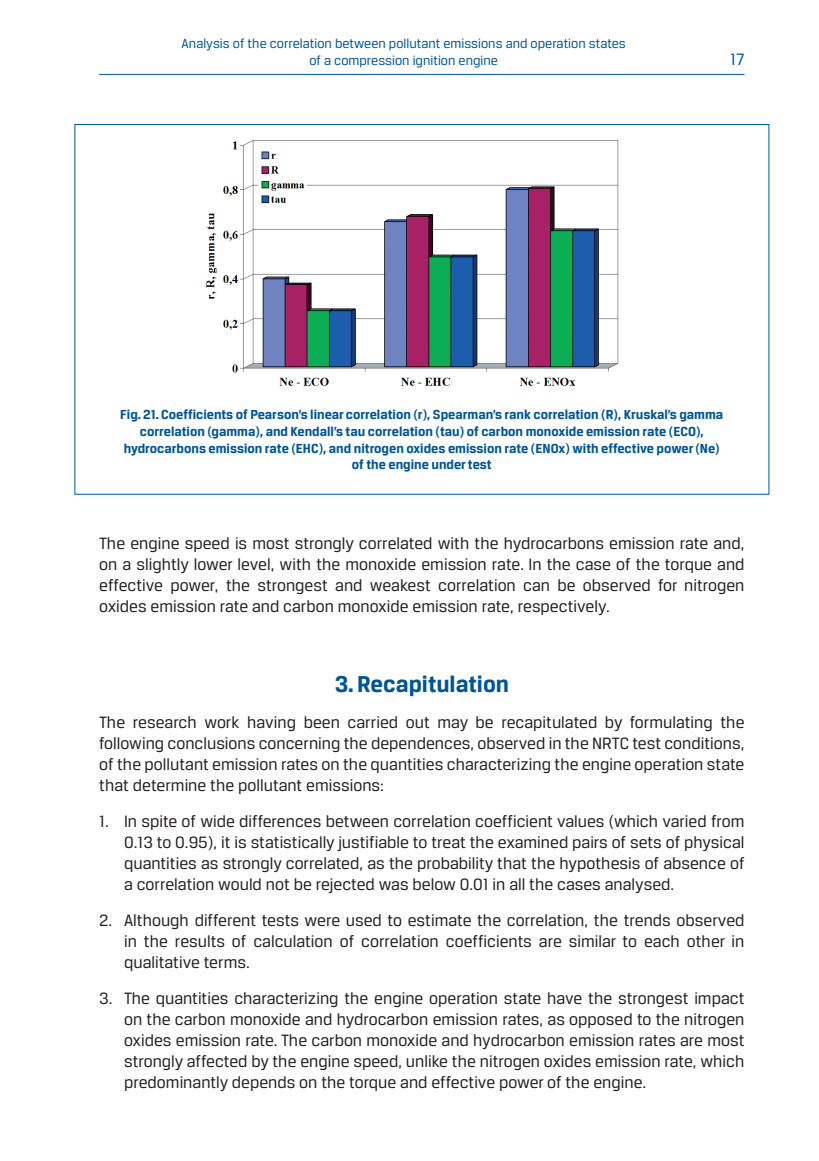
<style>
.page{position:relative;width:819px;height:1161px;background:#fff}
.page>*{position:absolute;margin:0;border:0;box-sizing:border-box;transform-origin:0 0}
.rozdzial_maly_ang{font:700 24.5px "Breuer Text";color:#005595}
.podstawowy_ang{font:17.5px/21px "Breuer Text";color:#231f20;text-align:justify}
.t1{font:17.5px "Breuer Text";color:#005595}
.podst_ang{font:700 14px/16.8px "Breuer Text";color:#005595;text-align:center}
.t2{font:14px/16.8px "Breuer Text";color:#005595;text-align:center}
</style>
<div class="page">
<hr style="left:99px;top:74px;width:645px;height:1px;background:#005595">
<img style="left:206px;top:140px;width:413px;height:246px">
<p class="t2" style="left:182px;top:35px;width:445px">Analysis of the correlation between pollutant emissions and operation states of a compression ignition engine</p>
<p class="t1" style="left:730px;top:50px;width:16px">17</p>
<p class="podst_ang" style="left:120px;top:406px;width:604px">Fig. 21. Coefficients of Pearson’s linear correlation (r), Spearman’s rank correlation (R), Kruskal’s gamma correlation (gamma), and Kendall’s tau correlation (tau) of carbon monoxide emission rate (ECO), hydrocarbons emission rate (EHC), and nitrogen oxides emission rate (ENOx) with effective power (Ne) of the engine under test</p>
<p class="podstawowy_ang" style="left:99px;top:532px;width:646px">The engine speed is most strongly correlated with the hydrocarbons emission rate and, on a slightly lower level, with the monoxide emission rate. In the case of the torque and effective power, the strongest and weakest correlation can be observed for nitrogen oxides emission rate and carbon monoxide emission rate, respectively.</p>
<p class="rozdzial_maly_ang" style="left:335px;top:671px;width:176px">3. Recapitulation</p>
<p class="podstawowy_ang" style="left:99px;top:712px;width:646px">The research work having been carried out may be recapitulated by formulating the following conclusions concerning the dependences, observed in the NRTC test conditions, of the pollutant emission rates on the quantities characterizing the engine operation state that determine the pollutant emissions:</p>
<p class="podstawowy_ang" style="left:124px;top:810px;width:622px;text-indent:-25px">1. In spite of wide differences between correlation coefficient values (which varied from 0.13 to 0.95), it is statistically justifiable to treat the examined pairs of sets of physical quantities as strongly correlated, as the probability that the hypothesis of absence of a correlation would not be rejected was below 0.01 in all the cases analysed.</p>
<p class="podstawowy_ang" style="left:124px;top:909px;width:622px;text-indent:-25px">2. Although different tests were used to estimate the correlation, the trends observed in the results of calculation of correlation coefficients are similar to each other in qualitative terms.</p>
<p class="podstawowy_ang" style="left:124px;top:987px;width:622px;text-indent:-25px">3. The quantities characterizing the engine operation state have the strongest impact on the carbon monoxide and hydrocarbon emission rates, as opposed to the nitrogen oxides emission rate. The carbon monoxide and hydrocarbon emission rates are most strongly affected by the engine speed, unlike the nitrogen oxides emission rate, which predominantly depends on the torque and effective power of the engine.</p>
</div>
